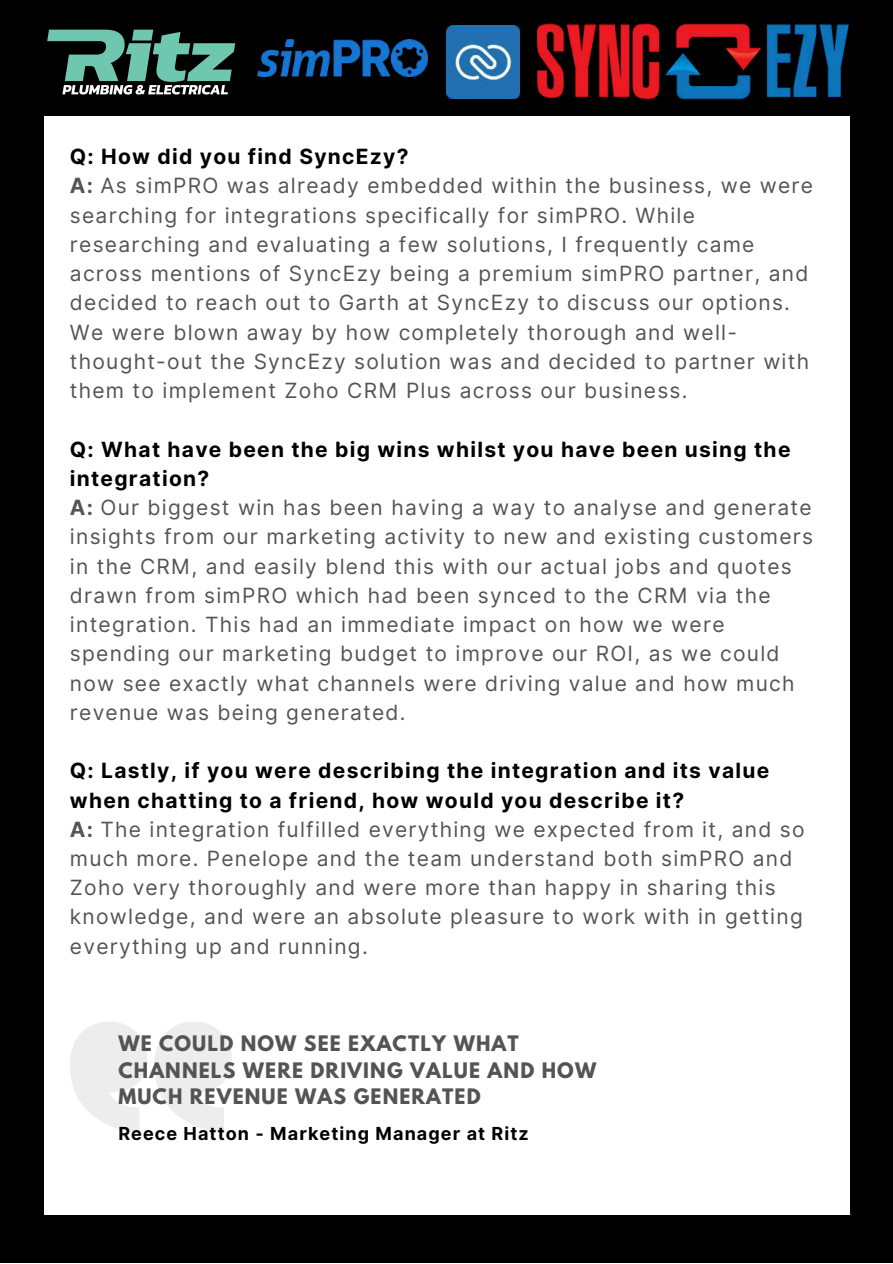
<style>
.page{position:relative;width:893px;height:1264px;background:#fff}
.page>*{position:absolute;margin:0;border:0;box-sizing:border-box;transform-origin:0 0}
.t1{font:21px/29.2px "Inter";letter-spacing:.06em;color:#545454}
.t2{font:700 18.9px/26.4px "League Spartan";letter-spacing:.06em;color:#545454}
.t3{font:700 18px "Inter";letter-spacing:.06em;color:#000}
.s1{font-weight:700;color:#000}
.s2{font-weight:700}
</style>
<div class="page">
<div style="left:0;top:0;width:892px;height:1262px;background:#000"></div>
<div style="left:44px;top:116px;width:805px;height:1098px;background:#fff"></div>
<svg style="left:70px;top:1022px;width:162px;height:111px"></svg>
<img style="left:519px;top:21px;width:330px;height:79px">
<img style="left:257px;top:40px;width:170px;height:37px">
<img style="left:446px;top:25px;width:73px;height:73px">
<svg style="left:47px;top:30px;width:188px;height:65px"></svg>
<p class="t1" style="left:70px;top:142px;width:744px"><span class="s1">Q: How did you find SyncEzy?<br></span><span class="s2">A:</span> As simPRO was already embedded within the business, we were searching for integrations specifically for simPRO. While researching and evaluating a few solutions, I frequently came across mentions of SyncEzy being a premium simPRO partner, and decided to reach out to Garth at SyncEzy to discuss our options.<br>We were blown away by how completely thorough and well&shy;thought-out the SyncEzy solution was and decided to partner with them to implement Zoho CRM Plus across our business.</p>
<p class="t1" style="left:70px;top:434px;width:744px"><span class="s1">Q: What have been the big wins whilst you have been using the integration?<br></span><span class="s2">A:</span> Our biggest win has been having a way to analyse and generate insights from our marketing activity to new and existing customers in the CRM, and easily blend this with our actual jobs and quotes drawn from simPRO which had been synced to the CRM via the integration. This had an immediate impact on how we were spending our marketing budget to improve our ROI, as we could now see exactly what channels were driving value and how much revenue was being generated.</p>
<p class="t1" style="left:70px;top:756px;width:736px"><span class="s1">Q: Lastly, if you were describing the integration and its value when chatting to a friend, how would you describe it?<br></span><span class="s2">A:</span> The integration fulfilled everything we expected from it, and so much more. Penelope and the team understand both simPRO and Zoho very thoroughly and were more than happy in sharing this knowledge, and were an absolute pleasure to work with in getting everything up and running.</p>
<p class="t2" style="left:118px;top:1032px;width:479px">WE COULD NOW SEE EXACTLY WHAT<br>CHANNELS WERE DRIVING VALUE AND HOW<br>MUCH REVENUE WAS GENERATED</p>
<p class="t3" style="left:118px;top:1122px;width:412px">Reece Hatton - Marketing Manager at Ritz</p>
</div>
